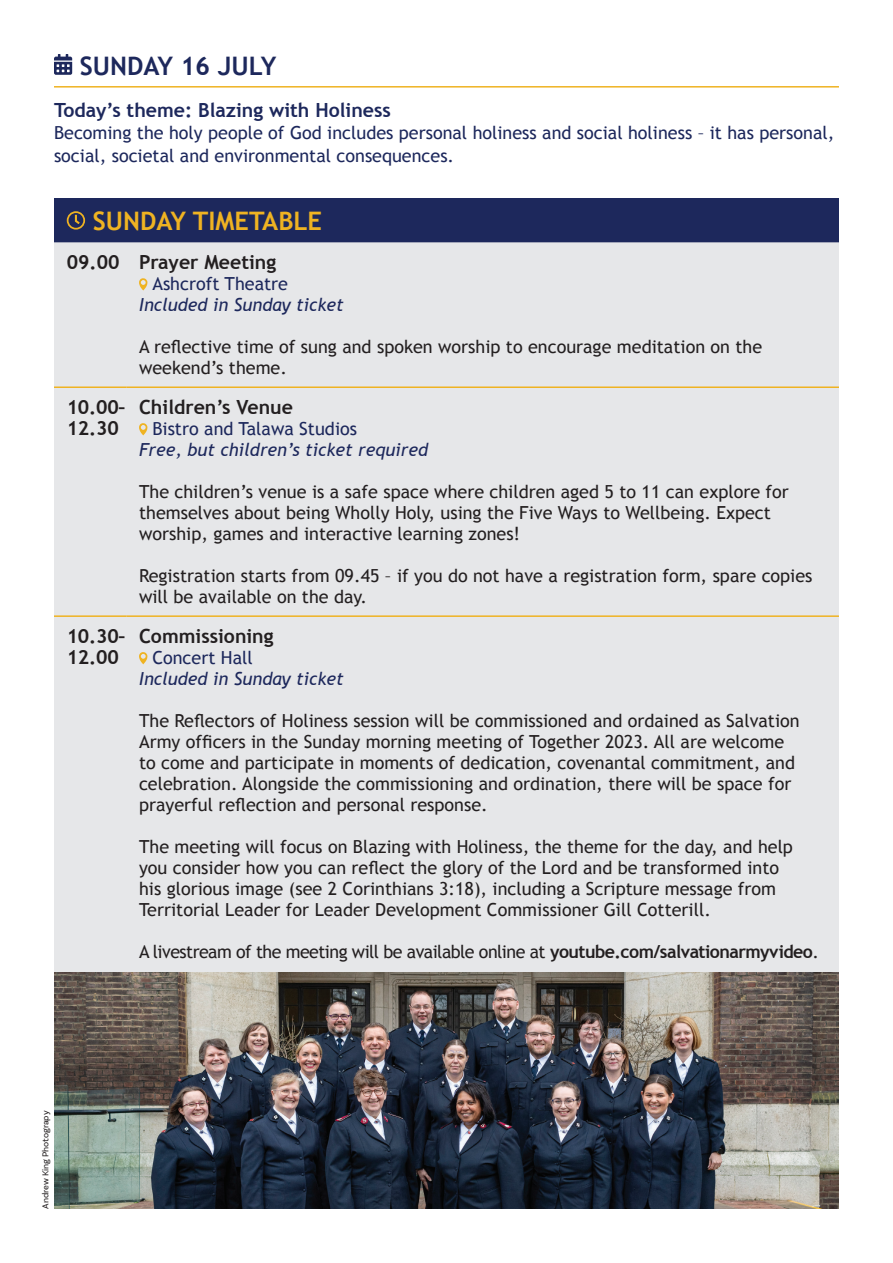
<style>
.page{position:relative;width:893px;height:1263px;background:#fff}
.page>*{position:absolute;margin:0;border:0;box-sizing:border-box;transform-origin:0 0}
.t1{font:700 25.5px "Trebuchet MS";color:#efb322}
.t2{font:700 25.5px "Trebuchet MS";color:#1d285c}
.t3{font:700 19.5px/21px "Trebuchet MS";color:#231f20}
.t4{font:700 19.5px "Trebuchet MS";color:#1d285c}
.t5{font:18px/21px "Trebuchet MS";color:#231f20}
.t6{font:18px/22.5px "Trebuchet MS";color:#1d285c}
.t7{font:18px "Trebuchet MS";letter-spacing:-.03em;color:#231f20}
.t8{font:italic 18px "Trebuchet MS";color:#1d285c}
.t9{font:9px "Basic Sans";color:#231f20}
.s1{font-weight:700}
</style>
<div class="page">
<div style="left:54px;top:198px;width:785px;height:44px;background:#1d285c"></div>
<div style="left:54px;top:242px;width:785px;height:730px;background:#e6e7e9"></div>
<hr style="left:54px;top:615px;width:72px;height:2px;background:#efb322">
<hr style="left:126px;top:615px;width:713px;height:2px;background:#efb322">
<hr style="left:54px;top:386px;width:72px;height:2px;background:#efb322">
<hr style="left:126px;top:386px;width:713px;height:2px;background:#efb322">
<svg style="left:67px;top:211px;width:18px;height:19px"></svg>
<svg style="left:139px;top:278px;width:8px;height:12px"></svg>
<svg style="left:139px;top:423px;width:8px;height:12px"></svg>
<svg style="left:139px;top:652px;width:8px;height:12px"></svg>
<hr style="left:54px;top:86px;width:785px;height:2px;background:#efb322">
<svg style="left:54px;top:54px;width:18px;height:21px"></svg>
<img style="left:54px;top:972px;width:785px;height:237px">
<p class="t2" style="left:80px;top:50px;width:198px">SUNDAY 16 JULY</p>
<p class="t4" style="left:54px;top:98px;width:338px">Today’s theme: Blazing with Holiness</p>
<p class="t6" style="left:54px;top:122px;width:782px">Becoming the holy people of God includes personal holiness and social holiness – it has personal, social, societal and environmental consequences.</p>
<p class="t1" style="left:93px;top:205px;width:231px">SUNDAY TIMETABLE</p>
<p class="t3" style="left:67px;top:252px;width:54px">09.00</p>
<p class="t3" style="left:139px;top:252px;width:139px">Prayer Meeting</p>
<p class="t6" style="left:152px;top:273px;width:137px">Ashcroft Theatre</p>
<p class="t8" style="left:139px;top:294px;width:206px">Included in Sunday ticket</p>
<p class="t5" style="left:139px;top:337px;width:625px">A reflective time of sung and spoken worship to encourage meditation on the weekend’s theme.</p>
<p class="t3" style="left:67px;top:397px;width:61px">10.00–<br>12.30</p>
<p class="t3" style="left:139px;top:397px;width:155px">Children’s Venue</p>
<p class="t6" style="left:152px;top:418px;width:206px">Bistro and Talawa Studios</p>
<p class="t8" style="left:139px;top:439px;width:291px">Free, but children’s ticket required</p>
<p class="t5" style="left:139px;top:482px;width:651px">The children’s venue is a safe space where children aged 5 to 11 can explore for themselves about being Wholly Holy, using the Five Ways to Wellbeing. Expect worship, games and interactive learning zones!</p>
<p class="t5" style="left:139px;top:566px;width:675px">Registration starts from 09.45 – if you do not have a registration form, spare copies will be available on the day.</p>
<p class="t3" style="left:67px;top:626px;width:61px">10.30–<br>12.00</p>
<p class="t3" style="left:139px;top:626px;width:136px">Commissioning</p>
<p class="t6" style="left:152px;top:647px;width:102px">Concert Hall</p>
<p class="t8" style="left:139px;top:668px;width:206px">Included in Sunday ticket</p>
<p class="t5" style="left:139px;top:711px;width:662px">The Reflectors of Holiness session will be commissioned and ordained as Salvation Army officers in the Sunday morning meeting of Together 2023. All are welcome to come and participate in moments of dedication, covenantal commitment, and celebration. Alongside the commissioning and ordination, there will be space for prayerful reflection and personal response.</p>
<p class="t5" style="left:139px;top:837px;width:655px">The meeting will focus on Blazing with Holiness, the theme for the day, and help you consider how you can reflect the glory of the Lord and be transformed into his glorious image (see 2 Corinthians 3:18), including a Scripture message from Territorial Leader for Leader Development Commissioner Gill Cotterill.</p>
<p class="t7" style="left:139px;top:941px;width:681px">A livestream of the meeting will be available online at <span class="s1">youtube.com/salvationarmyvideo</span>.</p>
<p class="t9" style="left:40px;top:1209px;width:100px;rotate:-90deg">Andrew King Photograpy</p>
</div>
